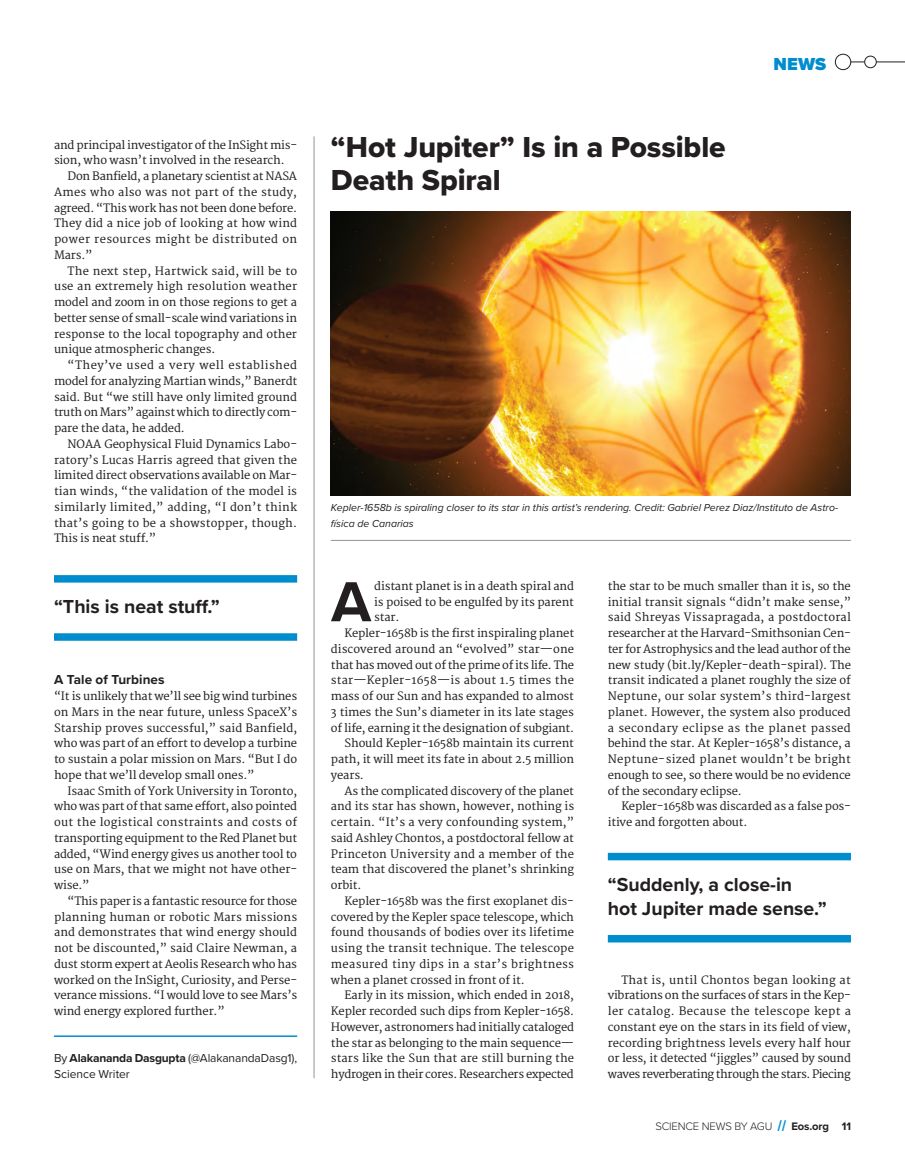
<style>
.page{position:relative;width:905px;height:1175px;background:#fff}
.page>*{position:absolute;margin:0;border:0;box-sizing:border-box;transform-origin:0 0}
.GEN_Body-Text_INTRO{font:700 58.5px "Proxima Nova";color:#231f20}
.GEN_H1{font:30px/33px "Proxima Nova Extrabld";letter-spacing:-.005em;color:#231f20}
.GEN_PQ_Above-Below{font:700 19.5px/24px "Proxima Nova";color:#231f20}
.t1{font:900 18px "Proxima Nova";color:#008dce}
.GEN_S1{font:700 13.5px "Proxima Nova";letter-spacing:.005em;color:#231f20}
.GEN_Byline{font:12px/15.8px "Proxima Nova";letter-spacing:-.01em;color:#231f20}
.GEN_Body-Text{font:11.25px/15.8px "Merriweather";letter-spacing:-.015em;color:#231f20;text-align:justify}
.GEN_Body-Text_NO-Ind{font:11.25px/15.8px "Merriweather";letter-spacing:-.015em;color:#231f20;text-align:justify}
.GEN_Body-Text_INTRO-2{font:11.25px/15.8px "Merriweather";letter-spacing:-.015em;color:#231f20;text-align:justify}
.t2{font:300 11.25px "Proxima Nova";letter-spacing:-.015em;color:#231f20}
.GEN_Caption_Rule_Bel{font:italic 10.5px/15.8px "Proxima Nova";color:#231f20}
.s1{font-weight:700}
.s2{font-family:"Merriweather";font-weight:800;color:#008dce}
</style>
<div class="page">
<svg style="left:876px;top:62px;width:28px;height:1px"></svg>
<svg style="left:850px;top:62px;width:14px;height:1px"></svg>
<div style="left:835px;top:54px;width:15px;height:16px;border:1px solid #231f20;border-radius:50%"></div>
<div style="left:864px;top:56px;width:12px;height:12px;border:1px solid #231f20;border-radius:50%"></div>
<hr style="left:54px;top:1035px;width:243px;height:1px;background:#008dce">
<hr style="left:314px;top:136px;width:1px;height:942px;background:#939598">
<div style="left:54px;top:575px;width:243px;height:7px;background:#008dce"></div>
<div style="left:54px;top:633px;width:243px;height:7px;background:#008dce"></div>
<img style="left:331px;top:212px;width:519px;height:283px">
<hr style="left:331px;top:540px;width:519px;height:1px;background:#939598">
<div style="left:608px;top:852px;width:242px;height:8px;background:#008dce"></div>
<div style="left:608px;top:935px;width:242px;height:7px;background:#008dce"></div>
<p class="GEN_Body-Text" style="left:54px;top:137px;width:244px">and principal investigator of the InSight mis&shy;sion, who wasn’t involved in the research.</p>
<p class="GEN_Body-Text" style="left:54px;top:169px;width:245px;text-indent:14px">Don Banfield, a planetary scientist at NASA Ames who also was not part of the study, agreed. “This work has not been done before.<br>They did a nice job of looking at how wind power resources might be distributed on Mars.”</p>
<p class="GEN_Body-Text" style="left:54px;top:263px;width:245px;text-indent:14px">The next step, Hartwick said, will be to use an extremely high resolution weather model and zoom in on those regions to get a better sense of small-s- cale wind variations in response to the local topography and other unique atmospheric changes.</p>
<p class="GEN_Body-Text" style="left:54px;top:358px;width:245px;text-indent:14px">“They’ve used a very well established model for analyzing Martian winds,” Banerdt said. But “we still have only limited ground truth on Mars” against which to directly com&shy;pare the data, he added.</p>
<p class="GEN_Body-Text" style="left:54px;top:436px;width:245px;text-indent:13px">NOAA Geophysical Fluid Dynamics Labo&shy;ratory’s Lucas Harris agreed that given the limited direct observations available on Mar&shy;tian winds, “the validation of the model is similarly limited,” adding, “I don’t think that’s going to be a showstopper, though.<br>This is neat stuff.”</p>
<p class="GEN_PQ_Above-Below" style="left:54px;top:594px;width:167px">“This is neat stuff.”</p>
<p class="GEN_S1" style="left:54px;top:669px;width:112px">A Tale of Turbines</p>
<p class="GEN_Body-Text_NO-Ind" style="left:54px;top:688px;width:245px">“It is unlikely that we’ll see big wind turbines on Mars in the near future, unless SpaceX’s Starship proves successful,” said Banfield, who was part of an effort to develop a turbine to sustain a polar mission on Mars. “But I do hope that we’ll develop small ones.”</p>
<p class="GEN_Body-Text" style="left:54px;top:783px;width:245px;text-indent:14px">Isaac Smith of York University in Toronto, who was part of that same effort, also pointed out the logistical constraints and costs of transporting equipment to the Red Planet but added, “Wind energy gives us another tool to use on Mars, that we might not have other&shy;wise.”</p>
<p class="GEN_Body-Text" style="left:54px;top:893px;width:245px;text-indent:14px">“This paper is a fantastic resource for those planning human or robotic Mars missions and demonstrates that wind energy should not be discounted,” said Claire Newman, a dust storm expert at Aeolis Research who has worked on the InSight, Curiosity, and Perse&shy;verance missions. “I would love to see Mars’s wind energy explored further.”</p>
<p class="GEN_Byline" style="left:54px;top:1050px;width:245px">By <span class="s1">Alakananda Dasgupta</span> (@AlakanandaDasg1),<br>Science Writer</p>
<p class="GEN_H1" style="left:331px;top:130px;width:396px">“Hot Jupiter” Is in a Possible<br>Death Spiral</p>
<h3 class="t1" style="left:773px;top:50px;width:54px">NEWS</h3>
<p class="GEN_Caption_Rule_Bel" style="left:331px;top:499px;width:508px">Kepler-1658b is spiraling closer to its star in this artist’s rendering. Credit: Gabriel Perez Diaz/Instituto de Astro&shy;física de Canarias</p>
<p class="GEN_Body-Text_INTRO" style="left:331px;top:558px;width:41px">A</p>
<p class="GEN_Body-Text_INTRO-2" style="left:374px;top:578px;width:201px">distant planet is in a death spiral and is poised to be engulfed by its parent star.</p>
<p class="GEN_Body-Text" style="left:331px;top:625px;width:245px;text-indent:14px">Kepler-1658b is the first inspiraling planet discovered around an “evolved” star—one that has moved out of the prime of its life. The star—Kepler-1658—is about 1.5 times the mass of our Sun and has expanded to almost 3 times the Sun’s diameter in its late stages of life, earning it the designation of subgiant.</p>
<p class="GEN_Body-Text" style="left:331px;top:736px;width:244px;text-indent:14px">Should Kepler-1658b maintain its current path, it will meet its fate in about 2.5 million years.</p>
<p class="GEN_Body-Text" style="left:331px;top:783px;width:245px;text-indent:14px">As the complicated discovery of the planet and its star has shown, however, nothing is certain. “It’s a very confounding system,” said Ashley Chontos, a postdoctoral fellow at Princeton University and a member of the team that discovered the planet’s shrinking orbit.</p>
<p class="GEN_Body-Text" style="left:331px;top:893px;width:245px;text-indent:14px">Kepler-1658b was the first exoplanet dis&shy;covered by the Kepler space telescope, which found thousands of bodies over its lifetime using the transit technique. The telescope measured tiny dips in a star’s brightness when a planet crossed in front of it.</p>
<p class="GEN_Body-Text" style="left:331px;top:988px;width:245px;text-indent:14px">Early in its mission, which ended in 2018, Kepler recorded such dips from Kepler-1658.<br>However, astronomers had initially cataloged the star as belonging to the main sequence— stars like the Sun that are still burning the hydrogen in their cores. Researchers expected</p>
<p class="GEN_Body-Text" style="left:608px;top:578px;width:245px">the star to be much smaller than it is, so the initial transit signals “didn’t make sense,” said Shreyas Vissapragada, a postdoctoral researcher at the Harvard-Smithsonian Cen&shy;ter for Astrophysics and the lead author of the new study (bit.ly/-Kepler-death-spiral). The transit indicated a planet roughly the size of Neptune, our solar system’s third-largest planet. However, the system also produced a secondary eclipse as the planet passed behind the star. At Kepler-1658’s distance, a Neptune--sized planet wouldn’t be bright enough to see, so there would be no evidence of the secondary eclipse.</p>
<p class="GEN_Body-Text" style="left:608px;top:799px;width:244px;text-indent:14px">Kepler-1658b was discarded as a false pos&shy;itive and forgotten about.</p>
<p class="GEN_PQ_Above-Below" style="left:608px;top:871px;width:220px">“Suddenly, a close-in<br>hot Jupiter made sense.”</p>
<p class="GEN_Body-Text" style="left:608px;top:972px;width:245px;text-align:left;text-indent:14px">That is, until Chontos began looking at vibrations on the surfaces of stars in the Kep&shy;ler catalog. Because the telescope kept a constant eye on the stars in its field of view, recording brightness levels every half hour or less, it detected “jiggles” caused by sound waves reverberating through the stars. Piecing</p>
<p class="t2" style="left:655px;top:1117px;width:197px">SCIENCE NEWS BY AGU <span class="s2">//</span> <span class="s1">Eos.org 11</span></p>
</div>
